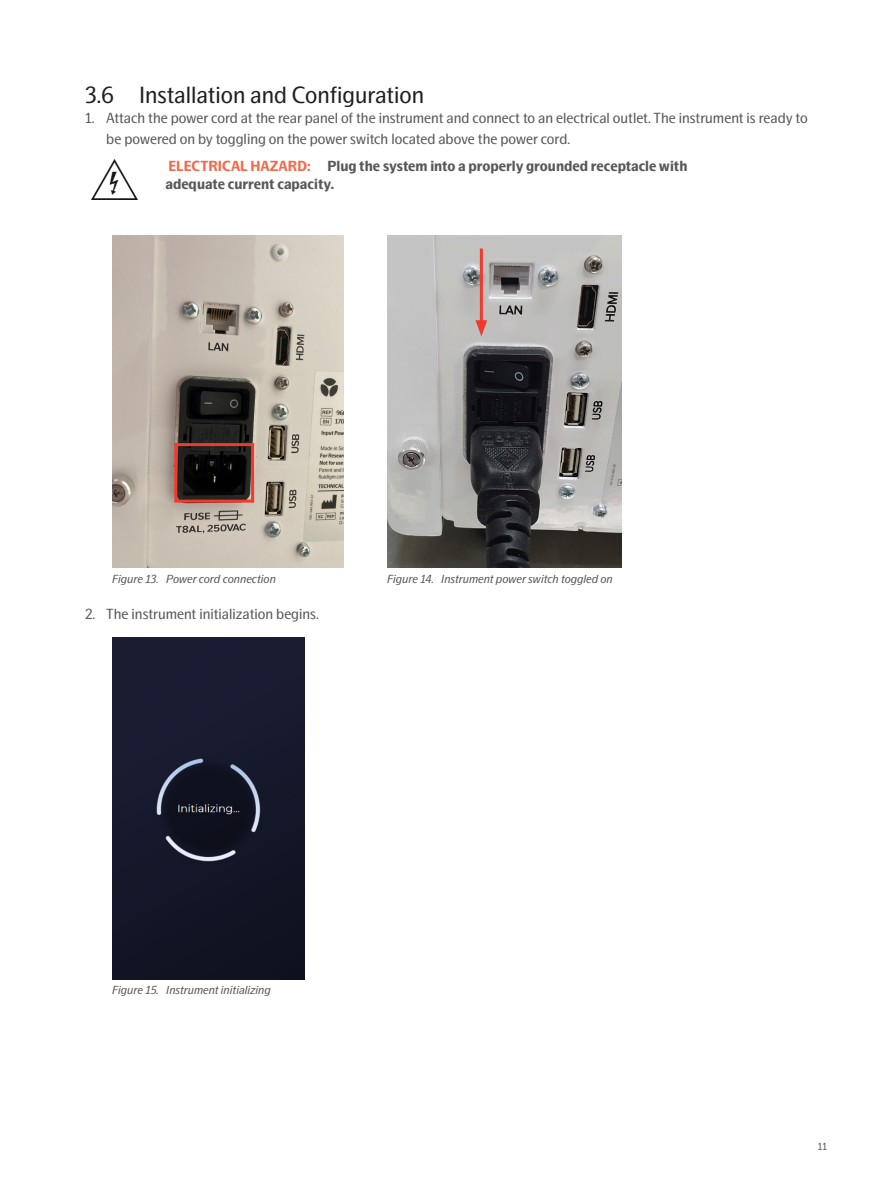
<style>
.page{position:relative;width:893px;height:1191px;background:#fff}
.page>*{position:absolute;margin:0;border:0;box-sizing:border-box;transform-origin:0 0}
.t1{font:24px "Swedish Gothic";color:#231f20}
.t2{font:15px/20.2px "Swedish Gothic";color:#57585a}
.Electrical_hazard{font:700 15px/18px "Swedish Gothic";color:#57585a}
.t3{font:italic 12px "Swedish Gothic";color:#57585a}
.t4{font:10.5px "Swedish Gothic";color:#57585a}
.s1{color:#f26a4b}
</style>
<div class="page">
<img style="left:91px;top:160px;width:46px;height:40px">
<img style="left:112px;top:235px;width:231px;height:333px">
<div style="left:174px;top:443px;width:80px;height:59px;border:3px solid #ef3a2c"></div>
<img style="left:387px;top:235px;width:234px;height:333px">
<hr style="left:480px;top:248px;width:3px;height:78px;background:#ef3a2c">
<svg style="left:475px;top:320px;width:12px;height:16px"></svg>
<img style="left:112px;top:637px;width:193px;height:342px">
<p class="t1" style="left:85px;top:81px;width:341px">3.6 Installation and Configuration</p>
<p class="t2" style="left:106px;top:108px;width:703px;text-indent:-21px">1. Attach the power cord at the rear panel of the instrument and connect to an electrical outlet. The instrument is ready to be powered on by toggling on the power switch located above the power cord.</p>
<p class="Electrical_hazard" style="left:165px;top:157px;width:524px"><span class="s1">ELECTRICAL HAZARD:</span> Plug the system into a properly grounded receptacle with adequate current capacity.</p>
<p class="t3" style="left:112px;top:572px;width:165px">Figure 13. Power cord connection</p>
<p class="t3" style="left:387px;top:572px;width:227px">Figure 14. Instrument power switch toggled on</p>
<p class="t2" style="left:85px;top:603px;width:235px">2. The instrument initialization begins.</p>
<p class="t3" style="left:112px;top:983px;width:160px">Figure 15. Instrument initializing</p>
<p class="t4" style="left:818px;top:1140px;width:11px">11</p>
</div>
